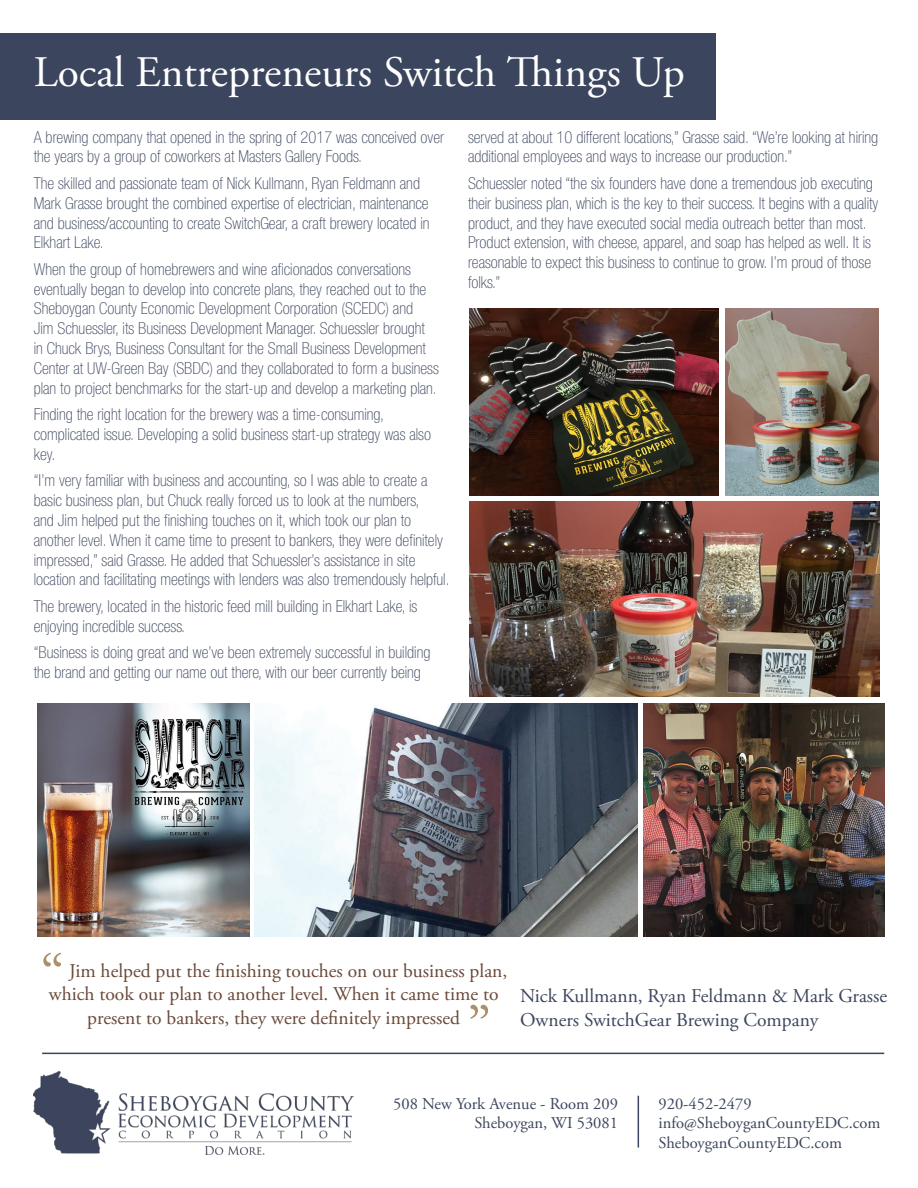
<style>
.page{position:relative;width:918px;height:1188px;background:#fff}
.page>*{position:absolute;margin:0;border:0;box-sizing:border-box;transform-origin:0 0}
.t1{font:60px "Adobe Garamond Pro";color:#ab8f6a}
.t2{font:43.5px "Adobe Garamond Pro";color:#fff}
.t3{font:19.5px "Adobe Garamond Pro";color:#6a4838}
.t4{font:19.5px "Adobe Garamond Pro";color:#3b455d}
.t5{font:100 condensed 16.5px/19.8px "Helvetica Neue LT Std";color:#3b455d}
.t6{font:16.5px "Adobe Garamond Pro";color:#3b455d}
</style>
<div class="page">
<div style="left:0;top:34px;width:716px;height:86px;background:#3b455d"></div>
<img style="left:38px;top:703px;width:211px;height:233px">
<img style="left:34px;top:1072px;width:320px;height:82px">
<hr style="left:638px;top:1096px;width:1px;height:52px;background:#3b455d">
<hr style="left:42px;top:1053px;width:842px;height:1px;background:#3b455d">
<img style="left:254px;top:703px;width:384px;height:233px">
<img style="left:644px;top:703px;width:240px;height:233px">
<img style="left:470px;top:309px;width:249px;height:186px">
<img style="left:725px;top:309px;width:153px;height:186px">
<img style="left:470px;top:502px;width:410px;height:195px">
<p class="t2" style="left:34px;top:46px;width:653px">Local Entrepreneurs Switch Things Up</p>
<p class="t5" style="left:34px;top:127px;width:412px">A brewing company that opened in the spring of 2017 was conceived over the years by a group of coworkers at Masters Gallery Foods.</p>
<p class="t5" style="left:34px;top:173px;width:397px">The skilled and passionate team of Nick Kullmann, Ryan Feldmann and Mark Grasse brought the combined expertise of electrician, maintenance and business/accounting to create SwitchGear, a craft brewery located in Elkhart Lake.</p>
<p class="t5" style="left:34px;top:259px;width:407px">When the group of homebrewers and wine aficionados conversations eventually began to develop into concrete plans, they reached out to the Sheboygan County Economic Development Corporation (SCEDC) and<br>Jim Schuessler, its Business Development Manager. Schuessler brought<br>in Chuck Brys, Business Consultant for the Small Business Development Center at UW-Green Bay (SBDC) and they collaborated to form a business plan to project benchmarks for the start-up and develop a marketing plan.</p>
<p class="t5" style="left:34px;top:404px;width:399px">Finding the right location for the brewery was a time-consuming, complicated issue. Developing a solid business start-up strategy was also key.</p>
<p class="t5" style="left:34px;top:471px;width:417px">“I’m very familiar with business and accounting, so I was able to create a basic business plan, but Chuck really forced us to look at the numbers,<br>and Jim helped put the finishing touches on it, which took our plan to another level. When it came time to present to bankers, they were definitely impressed,” said Grasse. He added that Schuessler’s assistance in site location and facilitating meetings with lenders was also tremendously helpful.</p>
<p class="t5" style="left:34px;top:596px;width:385px">The brewery, located in the historic feed mill building in Elkhart Lake, is enjoying incredible success.</p>
<p class="t5" style="left:34px;top:642px;width:398px">“Business is doing great and we’ve been extremely successful in building the brand and getting our name out there, with our beer currently being</p>
<p class="t5" style="left:468px;top:127px;width:412px">served at about 10 different locations,” Grasse said. “We’re looking at hiring additional employees and ways to increase our production.”</p>
<p class="t5" style="left:468px;top:173px;width:412px">Schuessler noted “the six founders have done a tremendous job executing their business plan, which is the key to their success. It begins with a quality product, and they have executed social media outreach better than most.<br>Product extension, with cheese, apparel, and soap has helped as well. It is reasonable to expect this business to continue to grow. I’m proud of those folks.”</p>
<p class="t1" style="left:40px;top:940px;width:26px">“</p>
<p class="t3" style="left:69px;top:959px;width:440px">Jim helped put the finishing touches on our business plan,</p>
<p class="t3" style="left:49px;top:982px;width:451px">which took our plan to another level. When it came time to</p>
<p class="t3" style="left:87px;top:1006px;width:374px">present to bankers, they were definitely impressed</p>
<p class="t1" style="left:467px;top:992px;width:26px">”</p>
<p class="t4" style="left:520px;top:985px;width:369px">Nick Kullmann, Ryan Feldmann &amp; Mark Grasse</p>
<p class="t4" style="left:520px;top:1008px;width:300px">Owners SwitchGear Brewing Company</p>
<p class="t6" style="left:393px;top:1093px;width:226px">508 New York Avenue - Room 209</p>
<p class="t6" style="left:474px;top:1113px;width:145px">Sheboygan, WI 53081</p>
<p class="t6" style="left:659px;top:1093px;width:95px">920-452-2479</p>
<p class="t6" style="left:659px;top:1113px;width:223px">info@SheboyganCountyEDC.com</p>
<p class="t6" style="left:659px;top:1133px;width:185px">SheboyganCountyEDC.com</p>
</div>
